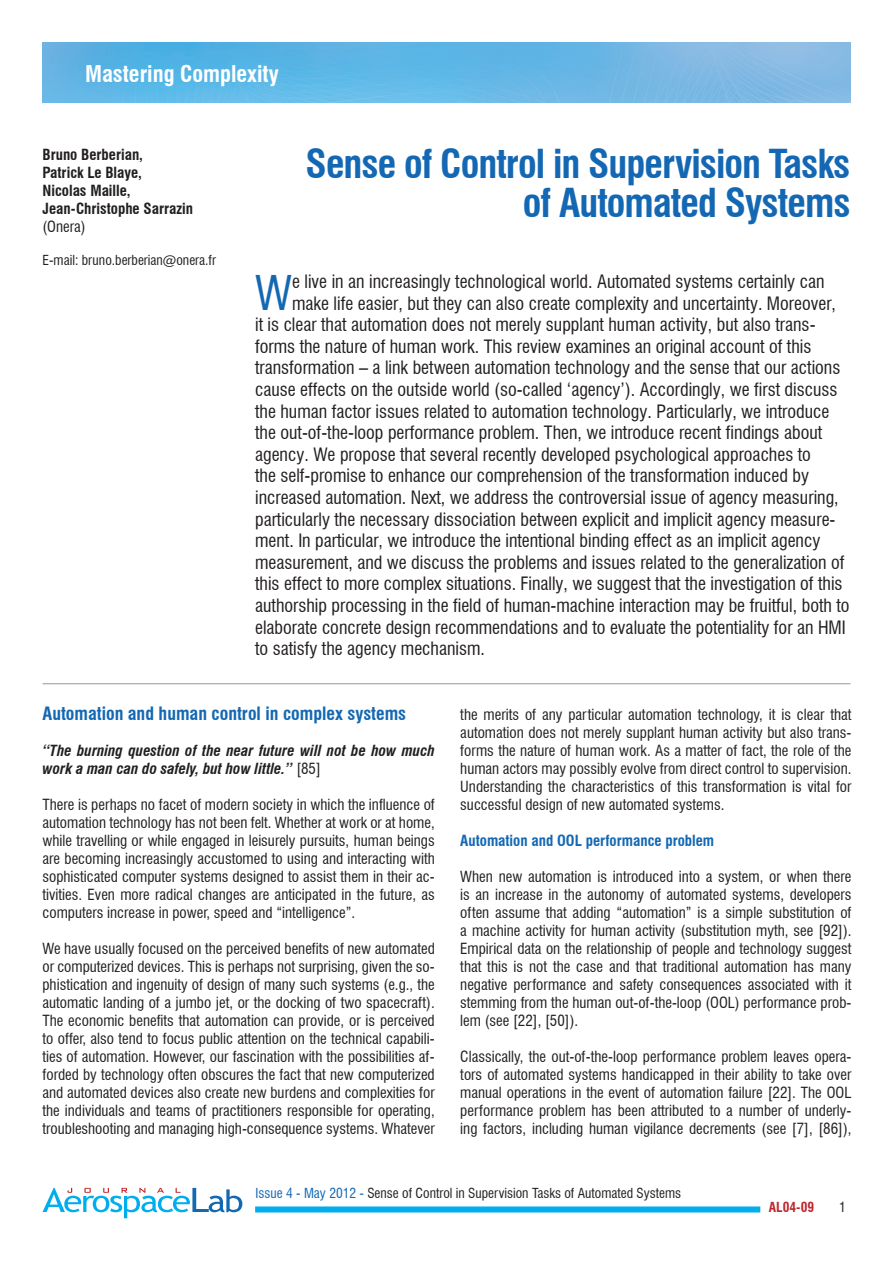
<style>
.page{position:relative;width:893px;height:1263px;background:#fff}
.page>*{position:absolute;margin:0;border:0;box-sizing:border-box;transform-origin:0 0}
.t1{font:condensed 46.8px "Swiss 721 BT";color:#1468b3}
.t2{font:700 condensed 39px/39px "Swiss 721 BT";letter-spacing:-.025em;color:#1468b3;text-align:right}
.t3{font:700 condensed 22.5px "Swiss 721 BT";color:#fff}
.t4{font:condensed 18px "Swiss 721 BT";color:#231f20}
.t5{font:700 condensed 18px "Swiss 721 BT";color:#1468b3}
.t6{font:condensed 15px/18px "Swiss 721 BT";color:#231f20;text-align:justify}
.t7{font:italic 700 condensed 15px/18px "Swiss 721 BT";color:#231f20}
.t8{font:700 condensed 15px/18px "Swiss 721 BT";color:#231f20}
.t9{font:700 condensed 15px "Swiss 721 BT";color:#1468b3}
.t10{font:condensed 13.5px "Swiss 721 BT";color:#231f20}
.t11{font:700 condensed 13.5px "Swiss 721 BT";color:#c0262d}
.s1{font-weight:400;font-style:normal}
.s2{color:#1468b3}
</style>
<div class="page">
<div style="left:255px;top:1206px;width:505px;height:6px;background:#00aeef"></div>
<svg style="left:43px;top:1188px;width:199px;height:30px"></svg>
<img style="left:43px;top:43px;width:807px;height:59px">
<hr style="left:43px;top:683px;width:807px;height:1px;background:#939598">
<h3 class="t3" style="left:85px;top:60px;width:195px">Mastering Complexity</h3>
<p class="t8" style="left:43px;top:146px;width:152px">Bruno Berberian,<br>Patrick Le Blaye,<br>Nicolas Maille,<br>Jean-Christophe Sarrazin</p>
<p class="t6" style="left:43px;top:218px;width:45px">(Onera)</p>
<p class="t10" style="left:43px;top:252px;width:175px">E-mail: bruno.berberian@onera.fr</p>
<h2 class="t2" style="left:306px;top:145px;width:546px">Sense of Control in Supervision Tasks of Automated Systems</h2>
<h1 class="t1" style="left:255px;top:265px;width:38px">W</h1>
<p class="t4" style="left:292px;top:271px;width:534px">e live in an increasingly technological world. Automated systems certainly can</p>
<p class="t4" style="left:292px;top:292px;width:545px">make life easier, but they can also create complexity and uncertainty. Moreover,</p>
<p class="t4" style="left:255px;top:314px;width:562px">it is clear that automation does not merely supplant human activity, but also trans-</p>
<p class="t4" style="left:255px;top:335px;width:558px">forms the nature of human work. This review examines an original account of this</p>
<p class="t4" style="left:255px;top:357px;width:587px">transformation – a link between automation technology and the sense that our actions</p>
<p class="t4" style="left:255px;top:379px;width:584px">cause effects on the outside world (so-called ‘agency’). Accordingly, we first discuss</p>
<p class="t4" style="left:255px;top:400px;width:576px">the human factor issues related to automation technology. Particularly, we introduce</p>
<p class="t4" style="left:255px;top:422px;width:569px">the out-of-the-loop performance problem. Then, we introduce recent findings about</p>
<p class="t4" style="left:255px;top:443px;width:557px">agency. We propose that several recently developed psychological approaches to</p>
<p class="t4" style="left:255px;top:465px;width:555px">the self-promise to enhance our comprehension of the transformation induced by</p>
<p class="t4" style="left:255px;top:487px;width:585px">increased automation. Next, we address the controversial issue of agency measuring,</p>
<p class="t4" style="left:255px;top:508px;width:582px">particularly the necessary dissociation between explicit and implicit agency measure-</p>
<p class="t4" style="left:255px;top:530px;width:567px">ment. In particular, we introduce the intentional binding effect as an implicit agency</p>
<p class="t4" style="left:255px;top:551px;width:591px">measurement, and we discuss the problems and issues related to the generalization of</p>
<p class="t4" style="left:255px;top:573px;width:589px">this effect to more complex situations. Finally, we suggest that the investigation of this</p>
<p class="t4" style="left:255px;top:595px;width:596px">authorship processing in the field of human-machine interaction may be fruitful, both to</p>
<p class="t4" style="left:255px;top:616px;width:592px">elaborate concrete design recommendations and to evaluate the potentiality for an HMI</p>
<p class="t4" style="left:255px;top:638px;width:231px">to satisfy the agency mechanism.</p>
<p class="t5" style="left:43px;top:703px;width:365px">Automation and human control in complex systems</p>
<p class="t7" style="left:43px;top:742px;width:394px">“The burning question of the near future will not be how much work a man can do safely, but how little.” <span class="s1">[85]</span></p>
<p class="t6" style="left:43px;top:796px;width:394px">There is perhaps no facet of modern society in which the influence of automation technology has not been felt. Whether at work or at home, while travelling or while engaged in leisurely pursuits, human beings are becoming increasingly accustomed to using and interacting with sophisticated computer systems designed to assist them in their ac&shy;tivities. Even more radical changes are anticipated in the future, as computers increase in power, speed and “intelligence”.</p>
<p class="t6" style="left:43px;top:940px;width:394px">We have usually focused on the perceived benefits of new automated or computerized devices. This is perhaps not surprising, given the so&shy;phistication and ingenuity of design of many such systems (e.g., the automatic landing of a jumbo jet, or the docking of two spacecraft).<br>The economic benefits that automation can provide, or is perceived to offer, also tend to focus public attention on the technical capabili&shy;ties of automation. However, our fascination with the possibilities af&shy;forded by technology often obscures the fact that new computerized and automated devices also create new burdens and complexities for the individuals and teams of practitioners responsible for operating, troubleshooting and managing high-consequence systems. Whatever</p>
<p class="t6" style="left:460px;top:706px;width:393px">the merits of any particular automation technology, it is clear that automation does not merely supplant human activity but also trans&shy;forms the nature of human work. As a matter of fact, the role of the human actors may possibly evolve from direct control to supervision.<br>Understanding the characteristics of this transformation is vital for successful design of new automated systems.</p>
<p class="t9" style="left:460px;top:832px;width:255px">Automation and OOL performance problem</p>
<p class="t6" style="left:460px;top:868px;width:393px">When new automation is introduced into a system, or when there is an increase in the autonomy of automated systems, developers often assume that adding “automation” is a simple substitution of a machine activity for human activity (substitution myth, see [92]).<br>Empirical data on the relationship of people and technology suggest that this is not the case and that traditional automation has many negative performance and safety consequences associated with it stemming from the human out-of-the-loop (OOL) performance prob&shy;lem (see [22], [50]).</p>
<p class="t6" style="left:460px;top:1048px;width:393px">Classically, the out-of-the-loop performance problem leaves opera&shy;tors of automated systems handicapped in their ability to take over manual operations in the event of automation failure [22]. The OOL performance problem has been attributed to a number of underly&shy;ing factors, including human vigilance decrements (see [7], [86]),</p>
<p class="t10" style="left:255px;top:1185px;width:427px"><span class="s2">Issue 4 - May 2012 -</span> Sense of Control in Supervision Tasks of Automated Systems</p>
<p class="t11" style="left:769px;top:1199px;width:47px">AL04-09</p>
<p class="t10" style="left:839px;top:1199px;width:8px">1</p>
</div>
